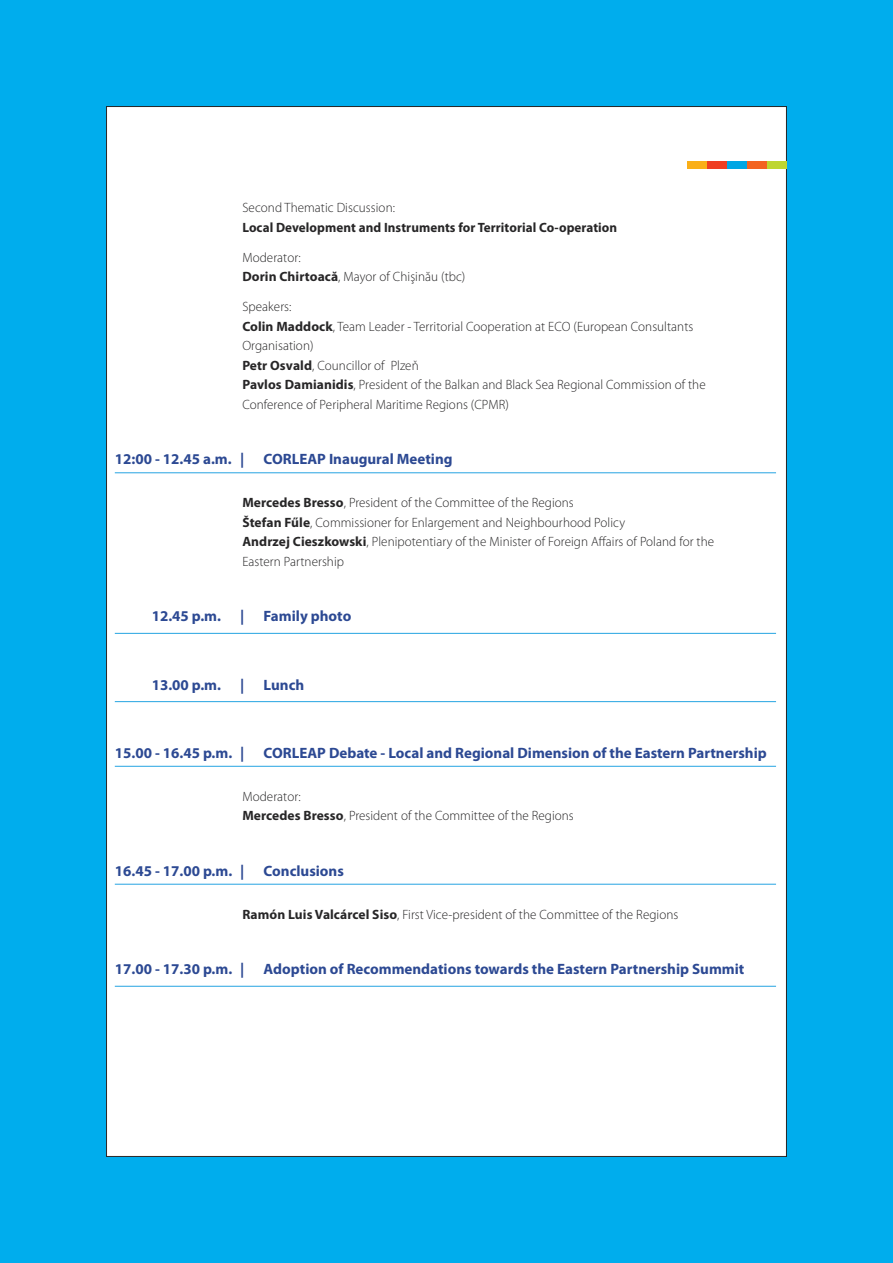
<style>
.page{position:relative;width:893px;height:1263px;background:#00aded}
.page>*{position:absolute;margin:0;border:0;box-sizing:border-box;transform-origin:0 0}
.t1{font:700 15px "Myriad Pro";color:#2c4993}
.t2{font:300 13.5px/19.5px "Myriad Pro";letter-spacing:.005em;color:#272627}
.t3{font:700 13.5px "Myriad Pro";letter-spacing:.005em;color:#272627}
.s1{font-weight:700}
</style>
<div class="page">
<div style="left:107px;top:107px;width:679px;height:1049px;background:#fff"></div>
<hr style="left:115px;top:472px;width:661px;height:1px;background:#25a4e2">
<hr style="left:115px;top:633px;width:661px;height:1px;background:#25a4e2">
<hr style="left:115px;top:701px;width:661px;height:1px;background:#25a4e2">
<hr style="left:115px;top:766px;width:661px;height:1px;background:#25a4e2">
<hr style="left:115px;top:884px;width:661px;height:1px;background:#25a4e2">
<hr style="left:115px;top:986px;width:661px;height:1px;background:#25a4e2">
<div style="left:688px;top:162px;width:19px;height:7px;background:#faaf18"></div>
<div style="left:707px;top:162px;width:20px;height:7px;background:#ef3e22"></div>
<div style="left:727px;top:162px;width:20px;height:7px;background:#00a6e4"></div>
<div style="left:747px;top:162px;width:20px;height:7px;background:#f36421"></div>
<div style="left:767px;top:162px;width:20px;height:7px;background:#bed630"></div>
<p class="t2" style="left:242px;top:199px;width:154px">Second Thematic Discussion:</p>
<p class="t3" style="left:242px;top:222px;width:376px">Local Development and Instruments for Territorial Co-operation</p>
<p class="t2" style="left:242px;top:249px;width:225px">Moderator:<br><span class="s1">Dorin Chirtoacă</span>, Mayor of Chişinău (tbc)</p>
<p class="t2" style="left:242px;top:298px;width:465px">Speakers:<br><span class="s1">Colin Maddock</span>, Team Leader - Territorial Cooperation at ECO (European Consultants Organisation)<br><span class="s1">Petr Osvald</span>, Councillor of Plzeň<br><span class="s1">Pavlos Damianidis</span>, President of the Balkan and Black Sea Regional Commission of the Conference of Peripheral Maritime Regions (CPMR)</p>
<p class="t1" style="left:115px;top:454px;width:131px">12:00 - 12.45 a.m. |</p>
<p class="t1" style="left:264px;top:454px;width:190px">CORLEAP Inaugural Meeting</p>
<p class="t2" style="left:242px;top:494px;width:473px"><span class="s1">Mercedes Bresso</span>, President of the Committee of the Regions<br><span class="s1">Štefan Fűle</span>, Commissioner for Enlargement and Neighbourhood Policy<br><span class="s1">Andrzej Cieszkowski</span>, Plenipotentiary of the Minister of Foreign Affairs of Poland for the Eastern Partnership</p>
<p class="t1" style="left:152px;top:611px;width:71px">12.45 p.m.</p>
<p class="t1" style="left:240px;top:611px;width:6px">|</p>
<p class="t1" style="left:264px;top:611px;width:89px">Family photo</p>
<p class="t1" style="left:152px;top:679px;width:71px">13.00 p.m.</p>
<p class="t1" style="left:240px;top:679px;width:6px">|</p>
<p class="t1" style="left:264px;top:679px;width:42px">Lunch</p>
<p class="t1" style="left:115px;top:747px;width:131px">15.00 - 16.45 p.m. |</p>
<p class="t1" style="left:264px;top:747px;width:505px">CORLEAP Debate - Local and Regional Dimension of the Eastern Partnership</p>
<p class="t2" style="left:242px;top:787px;width:333px">Moderator:<br><span class="s1">Mercedes Bresso</span>, President of the Committee of the Regions</p>
<p class="t1" style="left:115px;top:865px;width:131px">16.45 - 17.00 p.m. |</p>
<p class="t1" style="left:264px;top:865px;width:82px">Conclusions</p>
<p class="t2" style="left:242px;top:905px;width:437px"><span class="s1">Ramón Luis Valcárcel Siso</span>, First Vice-president of the Committee of the Regions</p>
<p class="t1" style="left:115px;top:963px;width:131px">17.00 - 17.30 p.m. |</p>
<p class="t1" style="left:264px;top:963px;width:482px">Adoption of Recommendations towards the Eastern Partnership Summit</p>
</div>
